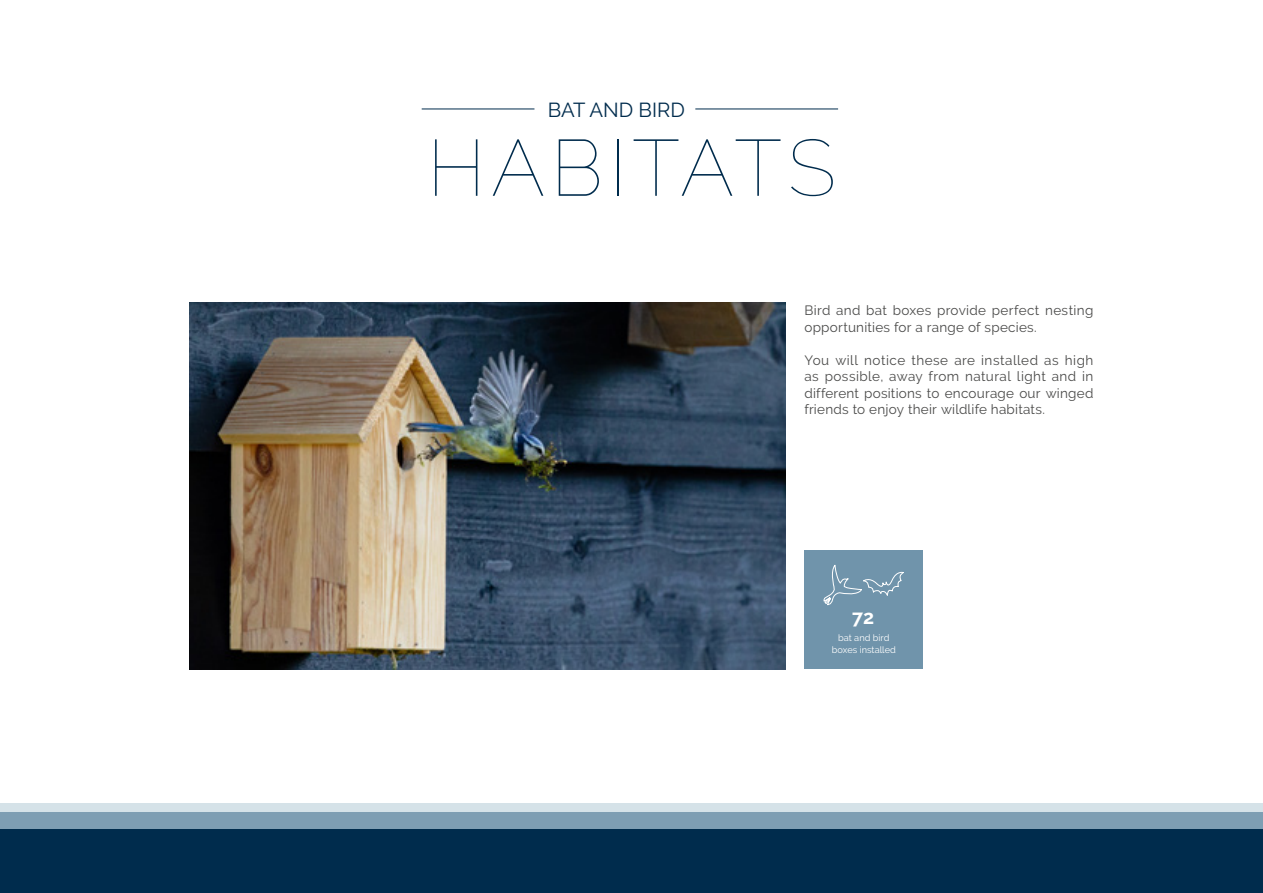
<style>
.page{position:relative;width:1263px;height:893px;background:#fff}
.page>*{position:absolute;margin:0;border:0;box-sizing:border-box;transform-origin:0 0}
.t1{font:100 79.5px "Raleway";letter-spacing:.075em;color:#002c4d}
.t2{font:20.25px "Raleway";color:#002c4d}
.t3{font:700 19.65px "Raleway";color:#fff}
.t4{font:13.5px/16.5px "Raleway";letter-spacing:.02em;color:#4a4a49}
.t5{font:9.15px/11.1px "Raleway";color:#fff;text-align:center}
</style>
<div class="page">
<hr style="left:422px;top:109px;width:112px;height:1px;background:#002c4d">
<hr style="left:695px;top:109px;width:143px;height:1px;background:#002c4d">
<div style="left:0;top:812px;width:1263px;height:17px;background:#7e9eb3"></div>
<div style="left:0;top:804px;width:1263px;height:8px;background:#d5e2e8"></div>
<div style="left:0;top:829px;width:1263px;height:64px;background:#002c4d"></div>
<img style="left:190px;top:303px;width:596px;height:366px">
<div style="left:804px;top:551px;width:119px;height:118px;background:#7094ab"></div>
<svg style="left:823px;top:565px;width:81px;height:41px"></svg>
<h2 class="t2" style="left:548px;top:98px;width:138px">BAT AND BIRD</h2>
<h1 class="t1" style="left:427px;top:121px;width:410px">HABITATS</h1>
<p class="t4" style="left:804px;top:302px;width:290px">Bird and bat boxes provide perfect nesting opportunities for a range of species.</p>
<p class="t4" style="left:804px;top:352px;width:290px;text-align:justify">You will notice these are installed as high as possible, away from natural light and in different positions to encourage our winged friends to enjoy their wildlife habitats.</p>
<h3 class="t3" style="left:852px;top:606px;width:24px">72</h3>
<p class="t5" style="left:832px;top:633px;width:66px">bat and bird boxes installed</p>
</div>
